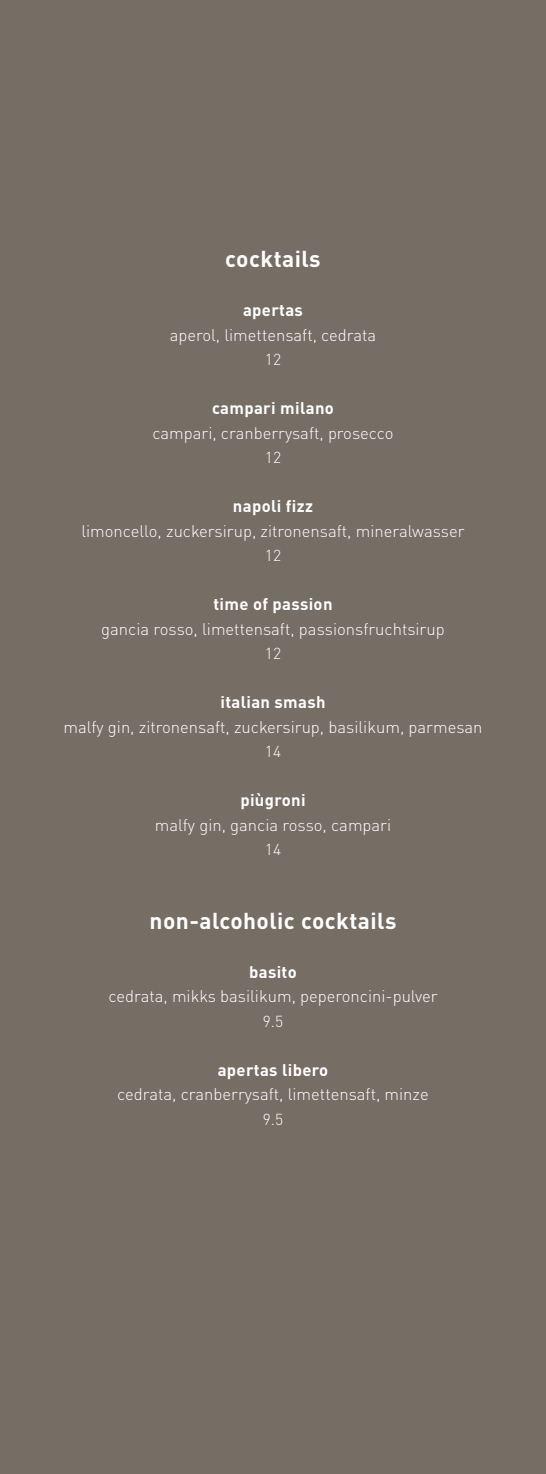
<style>
.page{position:relative;width:546px;height:1474px;background:#fff}
.page>*{position:absolute;margin:0;border:0;box-sizing:border-box;transform-origin:0 0}
.t1{font:700 22.75px "DIN";letter-spacing:.02em;color:#fff}
.t2{font:300 16.62px "DIN Pro";color:#fff}
.t3{font:700 16.62px "DIN";letter-spacing:.02em;color:#fff}
.t4{font:300 15.75px "DIN Pro";color:#fff}
</style>
<div class="page">
<div style="left:0;top:0;width:546px;height:1473px;background:#766d65"></div>
<h1 class="t1" style="left:225px;top:244px;width:97px">cocktails</h1>
<p class="t3" style="left:243px;top:299px;width:61px">apertas</p>
<p class="t2" style="left:170px;top:322px;width:208px">aperol, limettensaft, cedrata</p>
<p class="t4" style="left:265px;top:347px;width:18px">12</p>
<p class="t3" style="left:212px;top:397px;width:123px">campari milano</p>
<p class="t2" style="left:152px;top:420px;width:243px">campari, cranberrysaft, prosecco</p>
<p class="t4" style="left:265px;top:445px;width:18px">12</p>
<p class="t3" style="left:233px;top:495px;width:82px">napoli fizz</p>
<p class="t2" style="left:81px;top:518px;width:385px">limoncello, zuckersirup, zitronensaft, mineralwasser</p>
<p class="t4" style="left:265px;top:543px;width:18px">12</p>
<p class="t3" style="left:213px;top:593px;width:121px">time of passion</p>
<p class="t2" style="left:101px;top:616px;width:345px">gancia rosso, limettensaft, passionsfruchtsirup</p>
<p class="t4" style="left:265px;top:641px;width:18px">12</p>
<p class="t3" style="left:220px;top:691px;width:107px">italian smash</p>
<p class="t2" style="left:63px;top:714px;width:420px">malfy gin, zitronensaft, zuckersirup, basilikum, parmesan</p>
<p class="t4" style="left:265px;top:739px;width:18px">14</p>
<p class="t3" style="left:240px;top:789px;width:67px">piùgroni</p>
<p class="t2" style="left:155px;top:812px;width:238px">malfy gin, gancia rosso, campari</p>
<p class="t4" style="left:265px;top:837px;width:18px">14</p>
<h1 class="t1" style="left:149px;top:905px;width:248px">non-alcoholic cocktails</h1>
<p class="t3" style="left:249px;top:961px;width:49px">basito</p>
<p class="t2" style="left:108px;top:983px;width:330px">cedrata, mikks basilikum, peperoncini-pulver</p>
<p class="t4" style="left:263px;top:1009px;width:22px">9.5</p>
<p class="t3" style="left:218px;top:1059px;width:112px">apertas libero</p>
<p class="t2" style="left:117px;top:1081px;width:313px">cedrata, cranberrysaft, limettensaft, minze</p>
<p class="t4" style="left:263px;top:1107px;width:22px">9.5</p>
</div>
